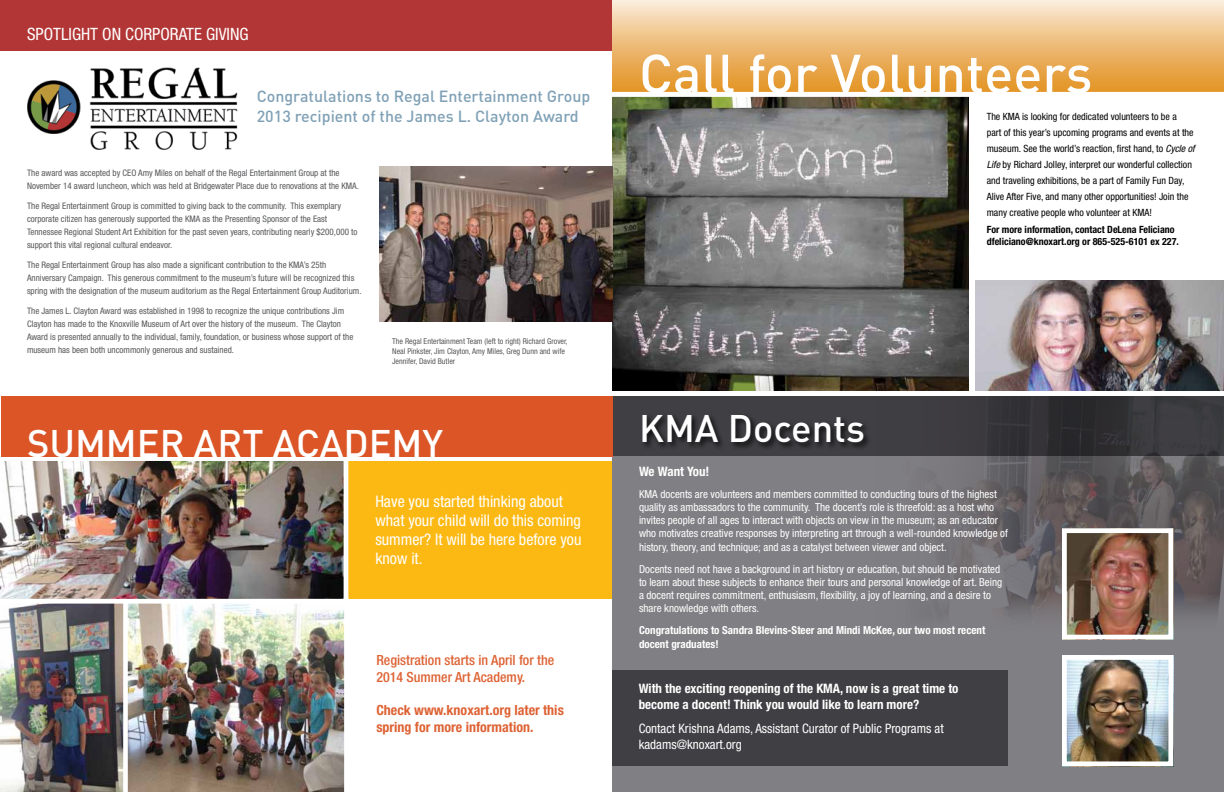
<style>
.page{position:relative;width:1224px;height:792px;background:#fff}
.page>*{position:absolute;margin:0;border:0;box-sizing:border-box;transform-origin:0 0}
.t1{font:500 54px "DIN";color:#fff}
.t2{font:500 38px "DIN";color:#fff}
.t3{font:condensed 17px "Helvetica Neue";color:#fff}
.t4{font:condensed 16px/19.2px "Helvetica Neue";color:#fff}
.t5{font:500 16px/19.2px "DIN";color:#80a1b6}
.t6{font:700 condensed 14px/16.8px "Helvetica Neue";color:#de6335}
.t7{font:500 condensed 14px/16.8px "Helvetica Neue";color:#de6335}
.t8{font:700 condensed 13px/15.6px "Helvetica Neue";color:#fff}
.t9{font:condensed 13px/15.6px "Helvetica Neue";color:#fff}
.t10{font:condensed 11px/13.2px "Helvetica Neue";color:#fff}
.t11{font:700 condensed 11px/13.2px "Helvetica Neue";color:#fff}
.t12{font:condensed 10px/16px "Helvetica Neue";color:#000}
.t13{font:700 condensed 10px/12px "Helvetica Neue";color:#000}
.t14{font:condensed 9px/13px "Helvetica Neue";color:#58595b}
.t15{font:condensed 8px/9.6px "Helvetica Neue";color:#58595b}
.s1{font-style:italic}
</style>
<div class="page">
<div style="left:321px;top:461px;width:292px;height:137px;background:#fdb913"></div>
<div style="left:612px;top:0;width:612px;height:95px;background:linear-gradient(to bottom,#f9e9d6,#e18d18)"></div>
<img style="left:612px;top:97px;width:356px;height:294px">
<div style="left:612px;top:92px;width:612px;height:5px;background:#fff"></div>
<div style="left:0;top:0;width:612px;height:50px;background:#b33636"></div>
<img style="left:379px;top:166px;width:233px;height:156px">
<img style="left:27px;top:67px;width:211px;height:82px">
<img style="left:975px;top:281px;width:249px;height:110px">
<div style="left:612px;top:397px;width:612px;height:395px;background:#807f83"></div>
<img style="left:929px;top:456px;width:295px;height:179px">
<svg style="left:613px;top:397px;width:611px;height:59px;background:#39383c"></svg>
<div style="left:613px;top:670px;width:395px;height:96px;background:#403f43"></div>
<img style="left:1068px;top:534px;width:99px;height:99px">
<div style="left:1062px;top:528px;width:111px;height:111px;border:5px solid #fff"></div>
<img style="left:1068px;top:661px;width:99px;height:99px">
<div style="left:1062px;top:655px;width:111px;height:111px;border:5px solid #fff"></div>
<div style="left:641px;top:413px;width:231px;height:38px;background:#000;opacity:.75"></div>
<img style="left:128px;top:604px;width:217px;height:188px">
<img style="left:0;top:604px;width:128px;height:188px">
<img style="left:0;top:456px;width:348px;height:148px">
<div style="left:1px;top:396px;width:612px;height:60px;background:#db5526"></div>
<h3 class="t3" style="left:27px;top:25px;width:223px">SPOTLIGHT ON CORPORATE GIVING</h3>
<h3 class="t5" style="left:257px;top:87px;width:335px">Congratulations to Regal Entertainment Group<br>2013 recipient of the James L. Clayton Award</h3>
<p class="t14" style="left:27px;top:166px;width:333px">The award was accepted by CEO Amy Miles on behalf of the Regal Entertainment Group at the<br>November 14 award luncheon, which was held at Bridgewater Place due to renovations at the KMA.</p>
<p class="t14" style="left:27px;top:199px;width:332px">The Regal Entertainment Group is committed to giving back to the community. This exemplary corporate citizen has generously supported the KMA as the Presenting Sponsor of the East Tennessee Regional Student Art Exhibition for the past seven years, contributing nearly $200,000 to support this vital regional cultural endeavor.</p>
<p class="t14" style="left:27px;top:258px;width:336px">The Regal Entertainment Group has also made a significant contribution to the KMA’s 25th<br>Anniversary Campaign. This generous commitment to the museum’s future will be recognized this spring with the designation of the museum auditorium as the Regal Entertainment Group Auditorium.</p>
<p class="t14" style="left:27px;top:304px;width:328px">The James L. Clayton Award was established in 1998 to recognize the unique contributions Jim Clayton has made to the Knoxville Museum of Art over the history of the museum. The Clayton Award is presented annually to the individual, family, foundation, or business whose support of the museum has been both uncommonly generous and sustained.</p>
<p class="t15" style="left:392px;top:337px;width:177px">The Regal Entertainment Team (left to right) Richard Grover,<br>Neal Pinkster, Jim Clayton, Amy Miles, Greg Dunn and wife<br>Jennifer, David Butler</p>
<h2 class="t2" style="left:27px;top:419px;width:418px">SUMMER ART ACADEMY</h2>
<h3 class="t4" style="left:375px;top:491px;width:208px">Have you started thinking about what your child will do this coming summer? It will be here before you know it.</h3>
<h3 class="t7" style="left:376px;top:651px;width:179px">Registration starts in April for the<br>2014 Summer Art Academy.</h3>
<h3 class="t6" style="left:376px;top:702px;width:189px">Check www.knoxart.org later this spring for more information.</h3>
<h1 class="t1" style="left:639px;top:39px;width:455px">Call for Volunteers</h1>
<h2 class="t2" style="left:639px;top:404px;width:228px">KMA Docents</h2>
<p class="t12" style="left:987px;top:108px;width:210px">The KMA is looking for dedicated volunteers to be a<br>part of this year’s upcoming programs and events at the museum. See the world’s reaction, first hand, to <span class="s1">Cycle of Life</span> by Richard Jolley, interpret our wonderful collection and traveling exhibitions, be a part of Family Fun Day, Alive After Five, and many other opportunities! Join the many creative people who volunteer at KMA!</p>
<p class="t13" style="left:987px;top:224px;width:194px">For more information, contact DeLena Feliciano dfeliciano@knoxart.org or 865-525-6101 ex 227.</p>
<h3 class="t8" style="left:639px;top:463px;width:72px">We Want You!</h3>
<p class="t10" style="left:639px;top:487px;width:370px">KMA docents are volunteers and members committed to conducting tours of the highest quality as ambassadors to the community. The docent’s role is threefold: as a host who invites people of all ages to interact with objects on view in the museum; as an educator who motivates creative responses by interpreting art through a well-rounded knowledge of history, theory, and technique; and as a catalyst between viewer and object.</p>
<p class="t10" style="left:639px;top:562px;width:365px">Docents need not have a background in art history or education, but should be motivated to learn about these subjects to enhance their tours and personal knowledge of art. Being a docent requires commitment, enthusiasm, flexibility, a joy of learning, and a desire to share knowledge with others.</p>
<p class="t11" style="left:639px;top:624px;width:348px">Congratulations to Sandra Blevins-Steer and Mindi McKee, our two most recent docent graduates!</p>
<h3 class="t8" style="left:639px;top:680px;width:321px">With the exciting reopening of the KMA, now is a great time to become a docent! Think you would like to learn more?</h3>
<h3 class="t9" style="left:639px;top:721px;width:307px">Contact Krishna Adams, Assistant Curator of Public Programs at kadams@knoxart.org</h3>
</div>
